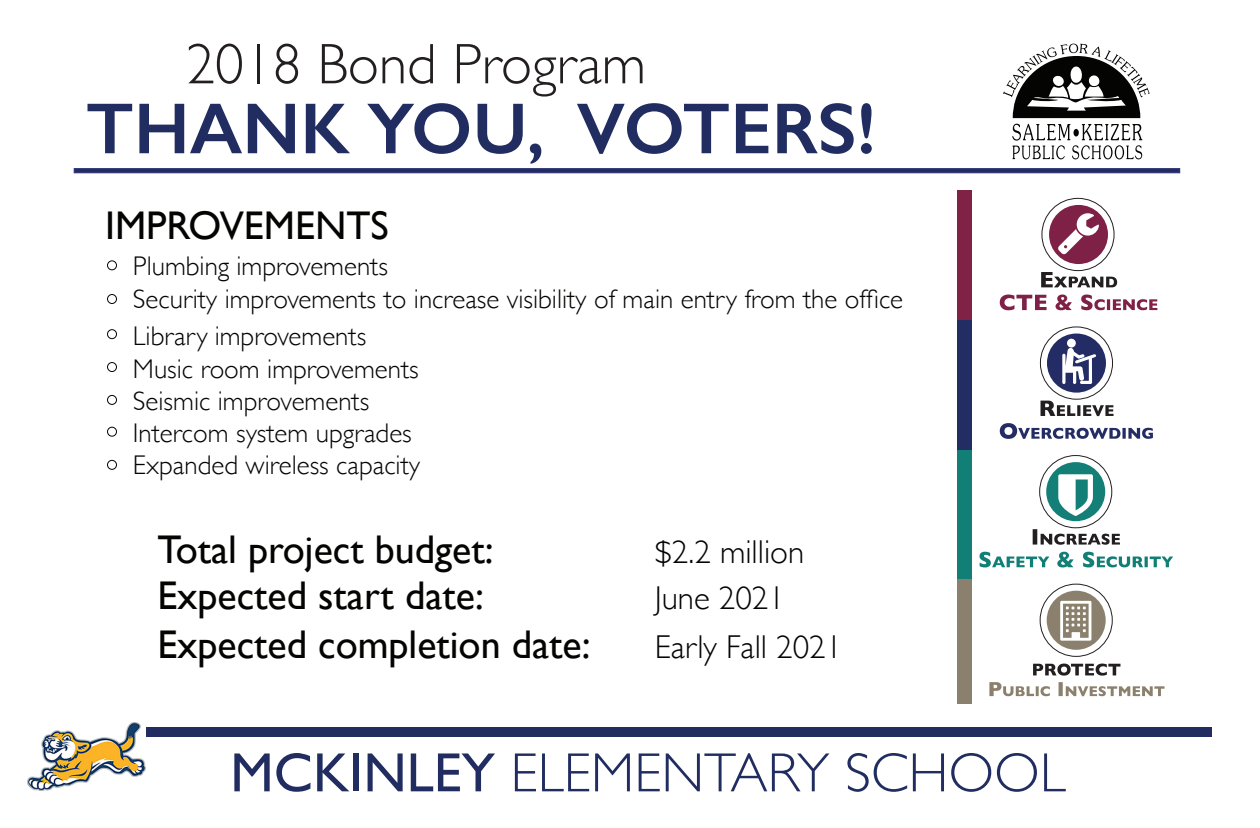
<style>
.page{position:relative;width:1260px;height:828px;background:#fff}
.page>*{position:absolute;margin:0;border:0;box-sizing:border-box;transform-origin:0 0}
.t1{font:600 72.5px "Gill Sans";color:#212d61}
.t2{font:300 57.5px "Gill Sans";color:#231f20}
.t3{font:300 55.5px "Gill Sans";color:#212d61}
.t4{font:40px "Gill Sans";color:#040503}
.t5{font:300 33px "Gill Sans";color:#040503}
.t6{font:300 27px "Gill Sans";color:#040503}
.s1{font-weight:400}
</style>
<div class="page">
<div style="left:107px;top:460px;width:10px;height:10px;border:1px solid #040503;border-radius:50%"></div>
<div style="left:146px;top:727px;width:1066px;height:10px;background:#212d61"></div>
<svg style="left:74px;top:168px;width:1106px;height:5px;background:#2a336b"></svg>
<div style="left:1040px;top:326px;width:73px;height:74px;border:1px solid #231f20;border-radius:50%"></div>
<div style="left:1047px;top:334px;width:59px;height:59px;background:#232c64;border-radius:50%"></div>
<svg style="left:1062px;top:338px;width:34px;height:46px"></svg>
<svg style="left:1000px;top:423px;width:153px;height:16px"></svg>
<svg style="left:1041px;top:401px;width:73px;height:15px"></svg>
<div style="left:1039px;top:455px;width:73px;height:73px;border:1px solid #231f20;border-radius:50%"></div>
<svg style="left:980px;top:552px;width:193px;height:15px"></svg>
<svg style="left:1033px;top:529px;width:87px;height:16px"></svg>
<div style="left:1046px;top:462px;width:59px;height:59px;background:#137f76;border-radius:50%"></div>
<svg style="left:1058px;top:474px;width:35px;height:42px"></svg>
<div style="left:1041px;top:198px;width:74px;height:73px;border:1px solid #231f20;border-radius:50%"></div>
<div style="left:1049px;top:205px;width:59px;height:59px;background:#7f2146;border-radius:50%"></div>
<svg style="left:1058px;top:213px;width:41px;height:41px"></svg>
<svg style="left:1000px;top:295px;width:157px;height:15px"></svg>
<svg style="left:1041px;top:272px;width:76px;height:15px"></svg>
<div style="left:1040px;top:584px;width:73px;height:73px;border:1px solid #231f20;border-radius:50%"></div>
<div style="left:1047px;top:591px;width:59px;height:59px;background:#8b806d;border-radius:50%"></div>
<svg style="left:1060px;top:601px;width:31px;height:40px"></svg>
<svg style="left:989px;top:682px;width:176px;height:14px"></svg>
<svg style="left:1033px;top:664px;width:87px;height:12px"></svg>
<div style="left:107px;top:260px;width:10px;height:10px;border:1px solid #040503;border-radius:50%"></div>
<div style="left:107px;top:294px;width:10px;height:10px;border:1px solid #040503;border-radius:50%"></div>
<div style="left:107px;top:329px;width:10px;height:10px;border:1px solid #040503;border-radius:50%"></div>
<div style="left:107px;top:362px;width:10px;height:10px;border:1px solid #040503;border-radius:50%"></div>
<div style="left:107px;top:395px;width:10px;height:10px;border:1px solid #040503;border-radius:50%"></div>
<div style="left:107px;top:427px;width:10px;height:10px;border:1px solid #040503;border-radius:50%"></div>
<div style="left:957px;top:190px;width:15px;height:130px;background:#802146"></div>
<div style="left:957px;top:320px;width:15px;height:131px;background:#222e63"></div>
<div style="left:957px;top:451px;width:15px;height:130px;background:#117f76"></div>
<div style="left:957px;top:579px;width:15px;height:125px;background:#8b806d"></div>
<img style="left:27px;top:722px;width:119px;height:69px">
<svg style="left:1012px;top:124px;width:130px;height:35px"></svg>
<svg style="left:1003px;top:44px;width:147px;height:74px"></svg>
<p class="t2" style="left:186px;top:19px;width:461px">2018 Bond Program</p>
<p class="t1" style="left:86px;top:85px;width:792px">THANK YOU, VOTERS!</p>
<p class="t4" style="left:105px;top:202px;width:285px">IMPROVEMENTS</p>
<p class="t6" style="left:133px;top:245px;width:257px">Plumbing improvements</p>
<p class="t6" style="left:133px;top:278px;width:772px">Security improvements to increase visibility of main entry from the office</p>
<p class="t6" style="left:133px;top:315px;width:235px">Library improvements</p>
<p class="t6" style="left:133px;top:347px;width:287px">Music room improvements</p>
<p class="t6" style="left:133px;top:380px;width:238px">Seismic improvements</p>
<p class="t6" style="left:133px;top:412px;width:280px">Intercom system upgrades</p>
<p class="t6" style="left:133px;top:444px;width:289px">Expanded wireless capacity</p>
<p class="t4" style="left:158px;top:526px;width:338px">Total project budget:</p>
<p class="t4" style="left:158px;top:572px;width:328px">Expected start date:</p>
<p class="t4" style="left:158px;top:621px;width:435px">Expected completion date:</p>
<p class="t5" style="left:655px;top:526px;width:151px">$2.2 million</p>
<p class="t5" style="left:655px;top:572px;width:132px">June 2021</p>
<p class="t5" style="left:655px;top:621px;width:189px">Early Fall 2021</p>
<p class="t3" style="left:230px;top:729px;width:837px"><span class="s1">MCKINLEY</span> ELEMENTARY SCHOOL</p>
</div>
